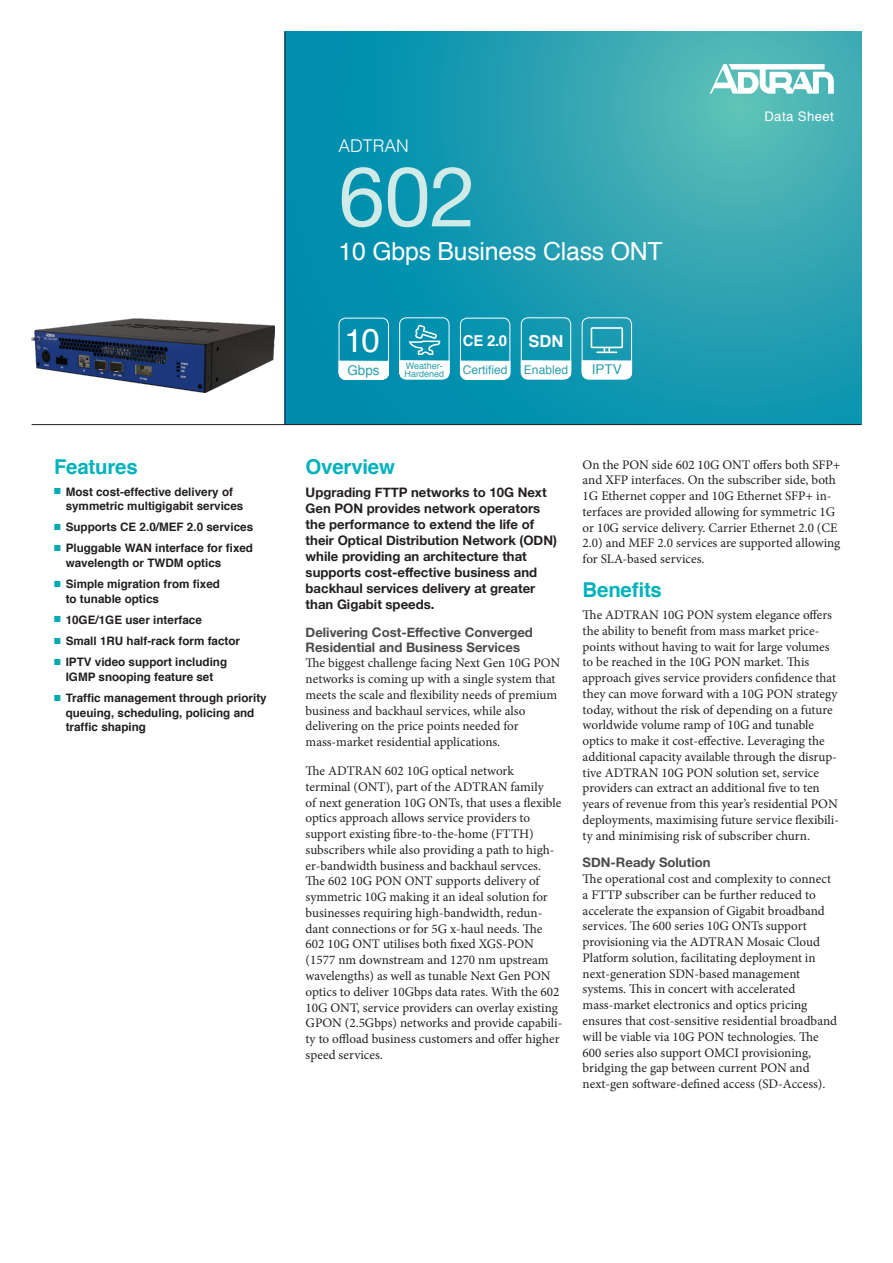
<style>
.page{position:relative;width:893px;height:1263px;background:#fff}
.page>*{position:absolute;margin:0;border:0;box-sizing:border-box;transform-origin:0 0}
.t1{font:83.4px "Helvetica Neue";color:#d0ebe7}
.t2{font:33px "Helvetica";color:#fff}
.t3{font:24.9px "Helvetica";letter-spacing:-.01em;color:#fff}
.t4{font:700 20.4px "Helvetica";letter-spacing:-.01em;color:#00b2ba}
.t5{font:300 17.55px "Helvetica";color:#fff}
.t6{font:700 16.5px "Helvetica";color:#fff}
.t7{font:700 15px "Helvetica";color:#fff}
.t8{font:13.5px "Helvetica";color:#299fac}
.Body_Copy{font:13.2px/15.8px "Minion Pro";color:#231f20}
.Body_Copy-2{font:700 13.2px/16px "Helvetica Neue";color:#231f20}
.Subhead{font:700 13.2px "Helvetica Neue";color:#494a4b}
.t9{font:13.2px "Helvetica";letter-spacing:.03em;color:#fff}
.t10{font:12px "Helvetica";color:#299fac}
.t11{font:700 11.7px/14.5px "Helvetica";color:#231f20}
.t12{font:9px/8.7px "Helvetica";color:#299fac}
.s1{color:#00aab2}
</style>
<div class="page">
<svg style="left:286px;top:32px;width:575px;height:392px;background:#209db1"></svg>
<hr style="left:32px;top:424px;width:829px;height:1px;background:#231f20">
<hr style="left:285px;top:32px;width:1px;height:393px;background:#231f20">
<svg style="left:710px;top:64px;width:124px;height:30px"></svg>
<div style="left:582px;top:318px;width:50px;height:61px;border:1px solid #fff;border-radius:7px"></div>
<svg style="left:582px;top:360px;width:50px;height:19px"></svg>
<svg style="left:591px;top:327px;width:32px;height:26px"></svg>
<div style="left:521px;top:318px;width:50px;height:61px;border:1px solid #fff;border-radius:7px"></div>
<svg style="left:521px;top:360px;width:50px;height:19px"></svg>
<div style="left:460px;top:318px;width:50px;height:61px;border:1px solid #fff;border-radius:7px"></div>
<svg style="left:460px;top:361px;width:50px;height:19px"></svg>
<div style="left:399px;top:318px;width:50px;height:61px;border:1px solid #fff;border-radius:7px"></div>
<svg style="left:399px;top:325px;width:50px;height:54px"></svg>
<div style="left:339px;top:318px;width:50px;height:61px;border:1px solid #fff;border-radius:7px"></div>
<svg style="left:339px;top:361px;width:50px;height:19px"></svg>
<img style="left:32px;top:318px;width:243px;height:75px">
<p class="t4" style="left:54px;top:451px;width:85px">Features</p>
<p class="t11" style="left:66px;top:484px;width:179px;text-indent:-12px"><span class="s1">■</span> Most cost-effective delivery of symmetric multigigabit services</p>
<p class="t11" style="left:54px;top:520px;width:201px"><span class="s1">■</span> Supports CE 2.0/MEF 2.0 services</p>
<p class="t11" style="left:66px;top:541px;width:189px;text-indent:-12px"><span class="s1">■</span> Pluggable WAN interface for fixed wavelength or TWDM optics</p>
<p class="t11" style="left:66px;top:577px;width:156px;text-indent:-12px"><span class="s1">■</span> Simple migration from fixed to tunable optics</p>
<p class="t11" style="left:54px;top:613px;width:149px"><span class="s1">■</span> 10GE/1GE user interface</p>
<p class="t11" style="left:54px;top:634px;width:188px"><span class="s1">■</span> Small 1RU half-rack form factor</p>
<p class="t11" style="left:54px;top:655px;width:175px;text-align:center"><span class="s1">■</span> IPTV video support including<br>IGMP snooping feature set</p>
<p class="t11" style="left:66px;top:691px;width:203px;text-indent:-12px"><span class="s1">■</span> Traffic management through priority queuing, scheduling, policing and traffic shaping</p>
<h3 class="t5" style="left:339px;top:131px;width:72px">ADTRAN</h3>
<h1 class="t1" style="left:339px;top:136px;width:139px">602</h1>
<h3 class="t3" style="left:339px;top:232px;width:326px">10 Gbps Business Class ONT</h3>
<h2 class="t2" style="left:344px;top:315px;width:37px">10</h2>
<p class="t8" style="left:347px;top:360px;width:34px">Gbps</p>
<p class="t12" style="left:405px;top:361px;width:41px">Weather-<br>Hardened</p>
<p class="t7" style="left:463px;top:328px;width:46px">CE 2.0</p>
<p class="t10" style="left:463px;top:361px;width:46px">Certified</p>
<p class="t6" style="left:529px;top:327px;width:36px">SDN</p>
<p class="t10" style="left:524px;top:360px;width:46px">Enabled</p>
<p class="t8" style="left:592px;top:359px;width:32px">IPTV</p>
<p class="t9" style="left:764px;top:106px;width:71px">Data Sheet</p>
<p class="t4" style="left:306px;top:451px;width:91px">Overview</p>
<p class="Body_Copy-2" style="left:306px;top:485px;width:253px">Upgrading FTTP networks to 10G Next Gen PON provides network operators the performance to extend the life of their Optical Distribution Network (ODN) while providing an architecture that supports cost-effective business and backhaul services delivery at greater than Gigabit speeds.</p>
<p class="Subhead" style="left:306px;top:622px;width:229px">Delivering Cost-Effective Converged</p>
<p class="Subhead" style="left:306px;top:637px;width:216px">Residential and Business Services</p>
<p class="Body_Copy" style="left:306px;top:655px;width:256px">The biggest challenge facing Next Gen 10G PON networks is coming up with a single system that meets the scale and flexibility needs of premium business and backhaul services, while also delivering on the price points needed for mass-market residential applications.</p>
<p class="Body_Copy" style="left:306px;top:763px;width:258px">The ADTRAN 602 10G optical network<br>terminal (ONT), part of the ADTRAN family<br>of next generation 10G ONTs, that uses a flexible optics approach allows service providers to support existing fibre-to-the-home (FTTH) subscribers while also providing a path to high&shy;er-bandwidth business and backhaul servces.<br>The 602 10G PON ONT supports delivery of symmetric 10G making it an ideal solution for businesses requiring high-bandwidth, redun&shy;dant connections or for 5G x-haul needs. The 602 10G ONT utilises both fixed XGS-PON (1577 nm downstream and 1270 nm upstream wavelengths) as well as tunable Next Gen PON optics to deliver 10Gbps data rates. With the 602<br>10G ONT, service providers can overlay existing GPON (2.5Gbps) networks and provide capabili&shy;ty to offload business customers and offer higher speed services.</p>
<p class="Body_Copy" style="left:583px;top:457px;width:259px">On the PON side 602 10G ONT offers both SFP+ and XFP interfaces. On the subscriber side, both 1G Ethernet copper and 10G Ethernet SFP+ in&shy;terfaces are provided allowing for symmetric 1G or 10G service delivery. Carrier Ethernet 2.0 (CE 2.0) and MEF 2.0 services are supported allowing for SLA-based services.</p>
<p class="t4" style="left:583px;top:573px;width:81px">Benefits</p>
<p class="Body_Copy" style="left:583px;top:607px;width:258px">The ADTRAN 10G PON system elegance offers the ability to benefit from mass market price&shy;points without having to wait for large volumes to be reached in the 10G PON market. This approach gives service providers confidence that they can move forward with a 10G PON strategy today, without the risk of depending on a future worldwide volume ramp of 10G and tunable optics to make it cost-effective. Leveraging the additional capacity available through the disrup&shy;tive ADTRAN 10G PON solution set, service providers can extract an additional five to ten years of revenue from this year’s residential PON deployments, maximising future service flexibili&shy;ty and minimising risk of subscriber churn.</p>
<p class="Subhead" style="left:583px;top:852px;width:129px">SDN-Ready Solution</p>
<p class="Body_Copy" style="left:583px;top:871px;width:256px">The operational cost and complexity to connect a FTTP subscriber can be further reduced to accelerate the expansion of Gigabit broadband services. The 600 series 10G ONTs support provisioning via the ADTRAN Mosaic Cloud Platform solution, facilitating deployment in next-generation SDN-based management systems. This in concert with accelerated mass-market electronics and optics pricing ensures that cost-sensitive residential broadband will be viable via 10G PON technologies. The 600 series also support OMCI provisioning, bridging the gap between current PON and next-gen software-defined access (SD-Access).</p>
</div>
